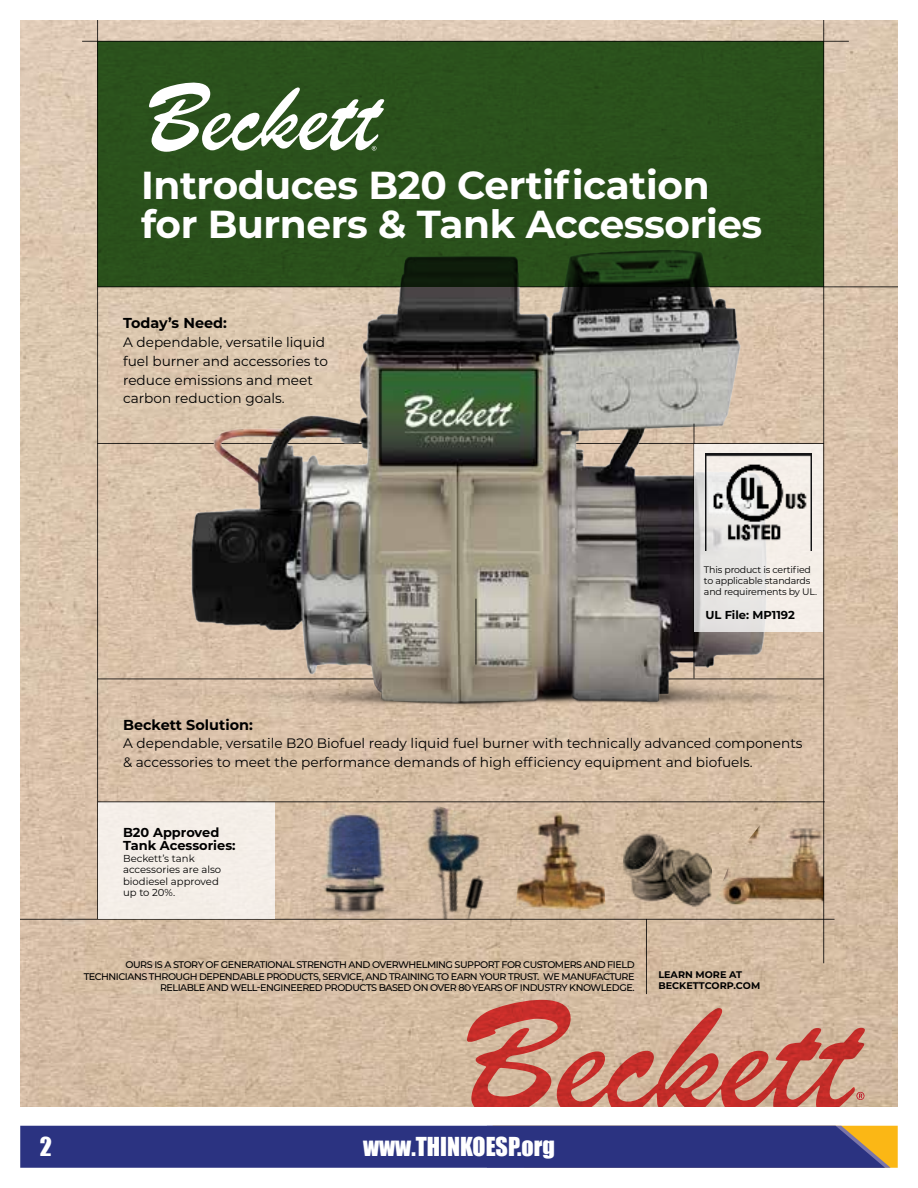
<style>
.page{position:relative;width:918px;height:1188px;background:#fff}
.page>*{position:absolute;margin:0;border:0;box-sizing:border-box;transform-origin:0 0}
.t1{font:700 39px/38.8px "Montserrat";letter-spacing:-.01em;color:#fff}
.t2{font:24px "Impact";color:#fff}
.t3{font:700 14.4px "Montserrat";color:#000}
.t4{font:13.65px/18.8px "Montserrat";color:#000}
.t5{font:700 12.9px/12.9px "Montserrat";color:#000}
.t6{font:700 11.55px "Montserrat";color:#000101}
.t7{font:10.05px/11.6px "Montserrat";color:#000}
.t8{font:500 9.6px/11.6px "Montserrat";letter-spacing:-.05em;color:#000;text-align:right}
.t9{font:700 9.6px/11.6px "Montserrat";color:#000}
.t10{font:9.45px/11.4px "Montserrat";letter-spacing:-.02em;color:#000}
</style>
<div class="page">
<div style="left:20px;top:1126px;width:878px;height:42px;background:#2b3381"></div>
<img style="left:20px;top:20px;width:878px;height:1087px">
<hr style="left:97px;top:20px;width:1px;height:899px;background:#000">
<svg style="left:466px;top:994px;width:401px;height:113px;background:#cd8b78"></svg>
<hr style="left:20px;top:919px;width:815px;height:1px;background:#000">
<hr style="left:646px;top:919px;width:1px;height:75px;background:#000">
<hr style="left:82px;top:41px;width:767px;height:1px;background:#000">
<img style="left:36px;top:160px;width:862px;height:568px">
<div style="left:97px;top:42px;width:727px;height:245px;background:#2a511c"></div>
<svg style="left:149px;top:83px;width:235px;height:69px"></svg>
<div style="left:98px;top:802px;width:176px;height:117px;background:#f4eee8"></div>
<hr style="left:476px;top:599px;width:1px;height:66px;background:#000">
<hr style="left:694px;top:424px;width:1px;height:255px;background:#000">
<svg style="left:694px;top:444px;width:129px;height:188px;background:#e7e3e0"></svg>
<hr style="left:98px;top:801px;width:727px;height:1px;background:#000">
<img style="left:516px;top:811px;width:90px;height:101px">
<img style="left:414px;top:803px;width:85px;height:116px">
<img style="left:714px;top:810px;width:109px;height:95px">
<hr style="left:823px;top:20px;width:1px;height:943px;background:#000">
<img style="left:623px;top:825px;width:88px;height:88px">
<img style="left:299px;top:806px;width:111px;height:110px">
<img style="left:705px;top:454px;width:106px;height:96px">
<h1 class="t1" style="left:141px;top:164px;width:623px">Introduces B20 Certification for Burners &amp; Tank Accessories</h1>
<p class="t3" style="left:123px;top:313px;width:105px">Today’s Need:</p>
<p class="t4" style="left:123px;top:333px;width:207px">A dependable, versatile liquid fuel burner and accessories to reduce emissions and meet carbon reduction goals.</p>
<p class="t10" style="left:704px;top:563px;width:115px">This product is certified to applicable standards and requirements by UL.</p>
<p class="t6" style="left:705px;top:607px;width:91px">UL File: MP1192</p>
<p class="t3" style="left:123px;top:714px;width:131px">Beckett Solution:</p>
<p class="t4" style="left:123px;top:734px;width:681px">A dependable, versatile B20 Biofuel ready liquid fuel burner with technically advanced components &amp; accessories to meet the performance demands of high efficiency equipment and biofuels.</p>
<p class="t5" style="left:123px;top:825px;width:114px">B20 Approved<br>Tank Acessories:</p>
<p class="t7" style="left:123px;top:852px;width:100px">Beckett’s tank accessories are also biodiesel approved up to 20%.</p>
<p class="t8" style="left:84px;top:959px;width:552px">OURS IS A STORY OF GENERATIONAL STRENGTH AND OVERWHELMING SUPPORT FOR CUSTOMERS AND FIELD<br>TECHNICIANS THROUGH DEPENDABLE PRODUCTS, SERVICE, AND TRAINING TO EARN YOUR TRUST. WE MANUFACTURE<br>RELIABLE AND WELL-ENGINEERED PRODUCTS BASED ON OVER 80 YEARS OF INDUSTRY KNOWLEDGE.</p>
<p class="t9" style="left:658px;top:968px;width:103px">LEARN MORE AT<br>BECKETTCORP.COM</p>
<h2 class="t2" style="left:40px;top:1128px;width:14px">2</h2>
<h2 class="t2" style="left:363px;top:1128px;width:193px">www.THINKOESP.org</h2>
</div>
